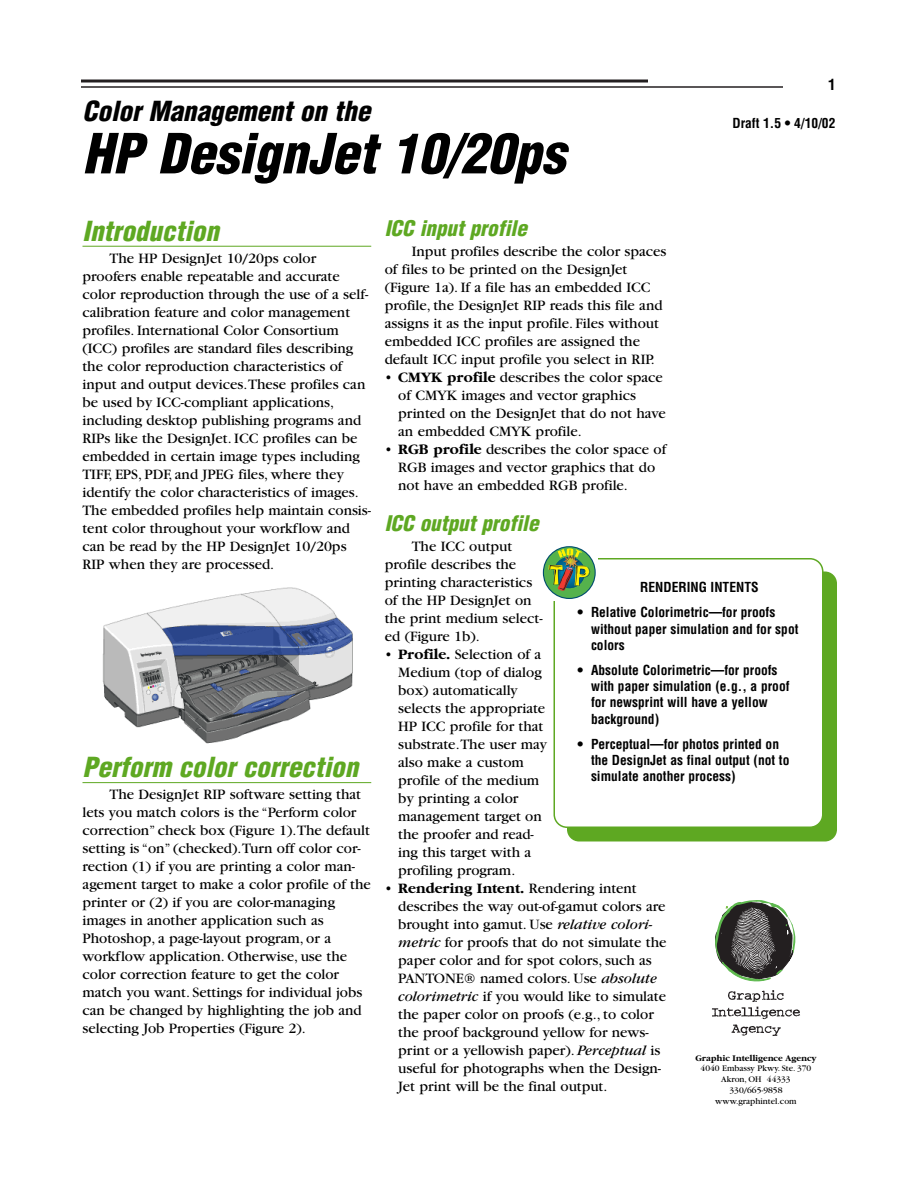
<style>
.page{position:relative;width:918px;height:1188px;background:#fff}
.page>*{position:absolute;margin:0;border:0;box-sizing:border-box;transform-origin:0 0}
.t1{font:italic 900 condensed 54px "Helvetica";color:#000}
.t2{font:italic 900 condensed 27px "Helvetica";color:#5ea822}
.t3{font:italic 900 condensed 27px "Helvetica";color:#000}
.t4{font:italic 900 condensed 21px "Helvetica";color:#5ea822}
.t5{font:15px/18px "Garamond";color:#000}
.t6{font:700 condensed 15px "Helvetica";color:#000}
.t7{font:700 condensed 13.5px/16.2px "Helvetica";color:#000}
.t8{font:9px/10.8px "Garamond";color:#000;text-align:center}
.t9{font:700 9px "Garamond";color:#000}
.s1{font-weight:700}
.s2{font-style:italic}
</style>
<div class="page">
<hr style="left:81px;top:80px;width:567px;height:2px;background:#231f20">
<hr style="left:81px;top:86px;width:702px;height:2px;background:#231f20">
<hr style="left:82px;top:246px;width:289px;height:1px;background:#5ea822">
<hr style="left:82px;top:782px;width:289px;height:1px;background:#5ea822">
<svg style="left:715px;top:900px;width:81px;height:82px"></svg>
<svg style="left:712px;top:990px;width:88px;height:46px"></svg>
<div style="left:567px;top:572px;width:270px;height:270px;background:#5ea822;border-radius:12px"></div>
<div style="left:554px;top:558px;width:270px;height:270px;background:#fff"></div>
<div style="left:541px;top:544px;width:57px;height:57px;background:#fff"></div>
<svg style="left:544px;top:547px;width:51px;height:51px"></svg>
<img style="left:102px;top:587px;width:251px;height:157px">
<p class="t6" style="left:828px;top:79px;width:9px">1</p>
<h2 class="t3" style="left:82px;top:100px;width:289px">Color Management on the</h2>
<h1 class="t1" style="left:82px;top:133px;width:484px">HP DesignJet 10/20ps</h1>
<h2 class="t2" style="left:82px;top:220px;width:138px">Introduction</h2>
<p class="t5" style="left:82px;top:251px;width:290px;text-indent:27px">The HP DesignJet 10/20ps color proofers enable repeatable and accurate color reproduction through the use of a self&shy;calibration feature and color management profiles. International Color Consortium (ICC) profiles are standard files describing the color reproduction characteristics of input and output devices.These profiles can be used by ICC-compliant applications, including desktop publishing programs and RIPs like the DesignJet. ICC profiles can be embedded in certain image types including TIFF, EPS, PDF, and JPEG files, where they identify the color characteristics of images.<br>The embedded profiles help maintain consis&shy;tent color throughout your workflow and can be read by the HP DesignJet 10/20ps RIP when they are processed.</p>
<p class="t7" style="left:732px;top:116px;width:105px">Draft 1.5 • 4/10/02</p>
<h3 class="t4" style="left:385px;top:220px;width:144px">ICC input profile</h3>
<p class="t5" style="left:385px;top:243px;width:283px;text-indent:27px">Input profiles describe the color spaces of files to be printed on the DesignJet (Figure 1a). If a file has an embedded ICC profile, the DesignJet RIP reads this file and assigns it as the input profile. Files without embedded ICC profiles are assigned the default ICC input profile you select in RIP.</p>
<p class="t5" style="left:398px;top:370px;width:269px;text-indent:-14px">• <span class="s1">CMYK profile</span> describes the color space of CMYK images and vector graphics printed on the DesignJet that do not have an embedded CMYK profile.</p>
<p class="t5" style="left:398px;top:442px;width:270px;text-indent:-14px">• <span class="s1">RGB profile</span> describes the color space of<br>RGB images and vector graphics that do not have an embedded RGB profile.</p>
<h3 class="t4" style="left:385px;top:516px;width:155px">ICC output profile</h3>
<p class="t5" style="left:385px;top:539px;width:159px;text-indent:27px">The ICC output profile describes the printing characteristics of the HP DesignJet on the print medium select&shy;ed (Figure 1b).</p>
<p class="t5" style="left:398px;top:647px;width:150px;text-indent:-13px">• <span class="s1">Profile.</span> Selection of a<br>Medium (top of dialog box) automatically selects the appropriate<br>HP ICC profile for that substrate.The user may also make a custom profile of the medium by printing a color management target on the proofer and read&shy;ing this target with a profiling program.</p>
<p class="t5" style="left:398px;top:881px;width:270px;text-indent:-14px">• <span class="s1">Rendering Intent.</span> Rendering intent describes the way out-of-gamut colors are brought into gamut. Use <span class="s2">relative colori&shy;metric</span> for proofs that do not simulate the paper color and for spot colors, such as PANTONE® named colors. Use <span class="s2">absolute colorimetric</span> if you would like to simulate the paper color on proofs (e.g., to color the proof background yellow for news&shy;print or a yellowish paper). <span class="s2">Perceptual</span> is useful for photographs when the Design-Jet print will be the final output.</p>
<p class="t7" style="left:640px;top:580px;width:120px">RENDERING INTENTS</p>
<p class="t7" style="left:591px;top:605px;width:209px;text-indent:-14px">• Relative Colorimetric—for proofs without paper simulation and for spot colors</p>
<p class="t7" style="left:591px;top:663px;width:200px;text-indent:-14px">• Absolute Colorimetric—for proofs with paper simulation (e.g., a proof for newsprint will have a yellow background)</p>
<p class="t7" style="left:591px;top:737px;width:200px;text-indent:-14px">• Perceptual—for photos printed on the DesignJet as final output (not to simulate another process)</p>
<h2 class="t2" style="left:82px;top:757px;width:277px">Perform color correction</h2>
<p class="t5" style="left:82px;top:787px;width:290px;text-indent:27px">The DesignJet RIP software setting that lets you match colors is the “Perform color correction” check box (Figure 1).The default setting is “on” (checked).Turn off color cor&shy;rection (1) if you are printing a color man&shy;agement target to make a color profile of the printer or (2) if you are color-managing images in another application such as Photoshop, a page-layout program, or a workflow application. Otherwise, use the color correction feature to get the color match you want. Settings for individual jobs can be changed by highlighting the job and selecting Job Properties (Figure 2).</p>
<p class="t9" style="left:695px;top:1054px;width:123px">Graphic Intelligence Agency</p>
<p class="t8" style="left:701px;top:1064px;width:112px">4040 Embassy Pkwy. Ste. 370<br>Akron, OH 44333<br>330/665-9858 www.graphintel.com</p>
</div>
